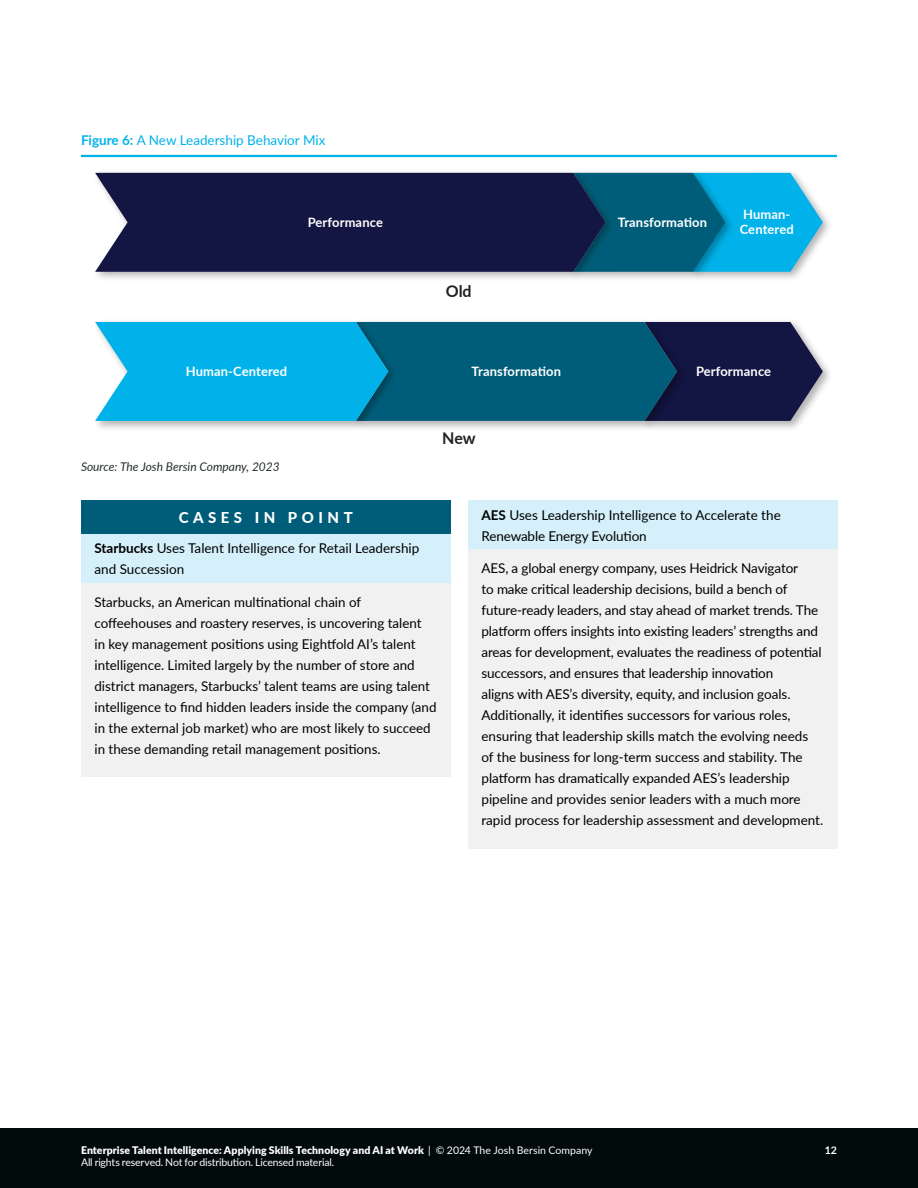
<style>
.page{position:relative;width:918px;height:1188px;background:#fff}
.page>*{position:absolute;margin:0;border:0;box-sizing:border-box;transform-origin:0 0}
.t1{font:700 16.2px "Lato";letter-spacing:-.005em;color:#231f1f}
.t2{font:800 15px "Lato";letter-spacing:.3em;color:#fff}
.t3{font:13.5px/21px "Lato";color:#000}
.t4{font:13.5px "Lato";color:#00b2e9}
.t5{font:700 12.9px/15.6px "Lato";letter-spacing:.01em;color:#fff}
.t6{font:italic 12px "Lato";color:#272e2e}
.t7{font:900 10.5px "Lato";letter-spacing:.005em;color:#fff}
.t8{font:10.5px "Lato";letter-spacing:-.015em;color:#fff}
.t9{font:700 10.5px "Lato";color:#fff}
.s1{font-weight:700}
.s2{font-weight:400}
</style>
<div class="page">
<div style="left:0;top:1128px;width:918px;height:60px;background:#000a0a"></div>
<div style="left:81px;top:501px;width:369px;height:33px;background:#005d79"></div>
<div style="left:81px;top:534px;width:369px;height:49px;background:#d5f0fa"></div>
<div style="left:81px;top:583px;width:369px;height:194px;background:#f1f1f2"></div>
<div style="left:468px;top:500px;width:369px;height:50px;background:#d5f0fa"></div>
<div style="left:468px;top:549px;width:369px;height:299px;background:#f1f1f2"></div>
<img style="left:738px;top:172px;width:91px;height:107px">
<svg style="left:619px;top:173px;width:204px;height:99px;background:#1390b6"></svg>
<img style="left:95px;top:171px;width:524px;height:109px">
<svg style="left:95px;top:173px;width:511px;height:99px;background:#1a1e49"></svg>
<svg style="left:95px;top:322px;width:728px;height:99px;background:#0e739b"></svg>
<hr style="left:81px;top:155px;width:756px;height:2px;background:#00b2e9">
<p class="t4" style="left:81px;top:135px;width:246px"><span class="s1">Figure 6:</span> A New Leadership Behavior Mix</p>
<p class="t5" style="left:308px;top:214px;width:77px">Performance</p>
<p class="t1" style="left:446px;top:279px;width:27px">Old</p>
<p class="t5" style="left:618px;top:214px;width:91px">Transformation</p>
<p class="t5" style="left:740px;top:206px;width:56px">Human-<br>Centered</p>
<p class="t5" style="left:186px;top:363px;width:103px">Human-Centered</p>
<p class="t5" style="left:472px;top:363px;width:91px">Transformation</p>
<p class="t5" style="left:696px;top:363px;width:77px">Performance</p>
<p class="t6" style="left:81px;top:462px;width:200px">Source: The Josh Bersin Company, 2023</p>
<p class="t1" style="left:442px;top:426px;width:35px">New</p>
<p class="t2" style="left:179px;top:509px;width:176px">CASES IN POINT</p>
<p class="t3" style="left:94px;top:537px;width:326px"><span class="s1">Starbucks</span> Uses Talent Intelligence for Retail Leadership and Succession</p>
<p class="t3" style="left:94px;top:591px;width:343px">Starbucks, an American multinational chain of coffeehouses and roastery reserves, is uncovering talent<br>in key management positions using Eightfold AI’s talent intelligence. Limited largely by the number of store and district managers, Starbucks’ talent teams are using talent intelligence to find hidden leaders inside the company (and in the external job market) who are most likely to succeed in these demanding retail management positions.</p>
<p class="t3" style="left:482px;top:504px;width:301px"><span class="s1">AES</span> Uses Leadership Intelligence to Accelerate the<br>Renewable Energy Evolution</p>
<p class="t3" style="left:482px;top:557px;width:343px">AES, a global energy company, uses Heidrick Navigator<br>to make critical leadership decisions, build a bench of future-ready leaders, and stay ahead of market trends. The platform offers insights into existing leaders’ strengths and areas for development, evaluates the readiness of potential successors, and ensures that leadership innovation<br>aligns with AES’s diversity, equity, and inclusion goals.<br>Additionally, it identifies successors for various roles, ensuring that leadership skills match the evolving needs of the business for long-term success and stability. The platform has dramatically expanded AES’s leadership pipeline and provides senior leaders with a much more rapid process for leadership assessment and development.</p>
<p class="t7" style="left:81px;top:1146px;width:513px">Enterprise Talent Intelligence: Applying Skills Technology and AI at Work <span class="s2">| © 2024 The Josh Bersin Company</span></p>
<p class="t9" style="left:825px;top:1146px;width:14px">12</p>
<p class="t8" style="left:81px;top:1155px;width:255px">All rights reserved. Not for distribution. Licensed material.</p>
</div>
